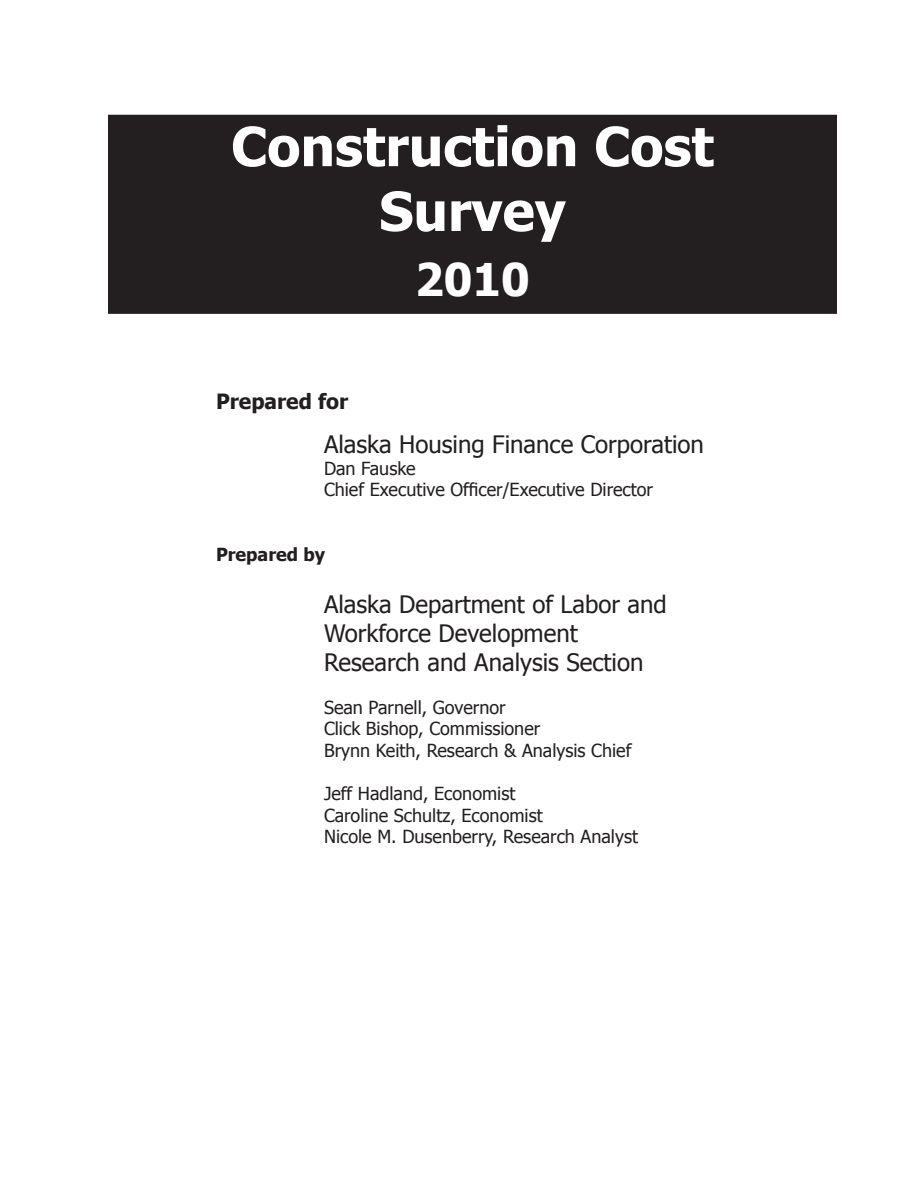
<style>
.page{position:relative;width:918px;height:1188px;background:#fff}
.page>*{position:absolute;margin:0;border:0;box-sizing:border-box;transform-origin:0 0}
.t1{font:700 54px "Tahoma";color:#fff}
.t2{font:700 45px "Tahoma";color:#fff}
.t3{font:24px "Tahoma";color:#231f20}
.t4{font:700 21px "Tahoma";color:#231f20}
.t5{font:18px "Tahoma";color:#231f20}
.t6{font:700 18px "Tahoma";color:#231f20}
</style>
<div class="page">
<div style="left:109px;top:116px;width:727px;height:197px;background:#231f20"></div>
<div style="left:108px;top:115px;width:729px;height:199px;border:2px solid #231f20"></div>
<p class="t1" style="left:231px;top:109px;width:484px">Construction Cost</p>
<p class="t1" style="left:379px;top:173px;width:188px">Survey</p>
<p class="t2" style="left:415px;top:248px;width:116px">2010</p>
<p class="t4" style="left:216px;top:386px;width:134px">Prepared for</p>
<p class="t3" style="left:324px;top:428px;width:381px">Alaska Housing Finance Corporation</p>
<p class="t5" style="left:324px;top:456px;width:93px">Dan Fauske</p>
<p class="t5" style="left:324px;top:478px;width:331px">Chief Executive Officer/Executive Director</p>
<p class="t6" style="left:216px;top:542px;width:111px">Prepared by</p>
<p class="t3" style="left:324px;top:588px;width:344px">Alaska Department of Labor and</p>
<p class="t3" style="left:324px;top:617px;width:255px">Workforce Development</p>
<p class="t3" style="left:324px;top:646px;width:321px">Research and Analysis Section</p>
<p class="t5" style="left:324px;top:695px;width:183px">Sean Parnell, Governor</p>
<p class="t5" style="left:324px;top:717px;width:218px">Click Bishop, Commissioner</p>
<p class="t5" style="left:324px;top:738px;width:309px">Brynn Keith, Research &amp; Analysis Chief</p>
<p class="t5" style="left:324px;top:782px;width:193px">Jeff Hadland, Economist</p>
<p class="t5" style="left:324px;top:803px;width:220px">Caroline Schultz, Economist</p>
<p class="t5" style="left:324px;top:825px;width:316px">Nicole M. Dusenberry, Research Analyst</p>
</div>
